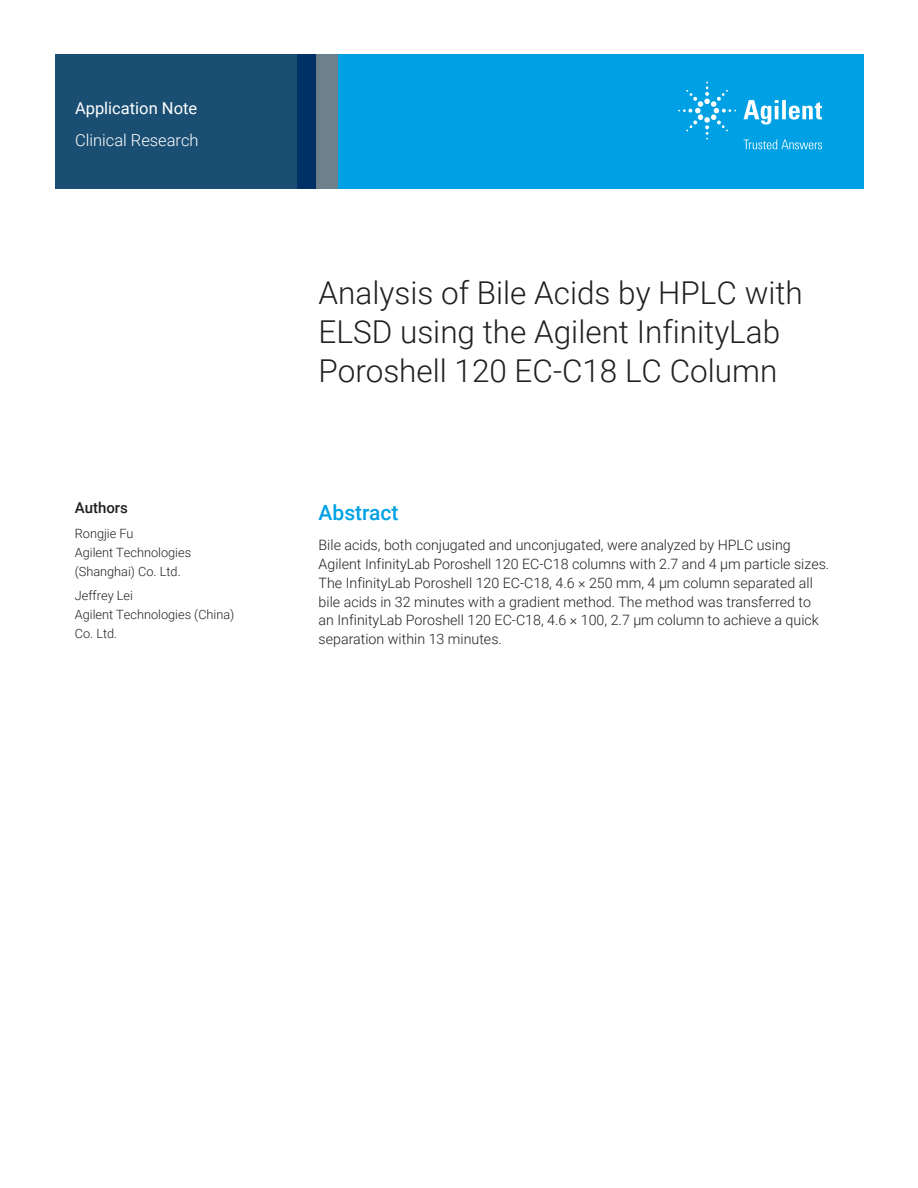
<style>
.page{position:relative;width:918px;height:1188px;background:#fff}
.page>*{position:absolute;margin:0;border:0;box-sizing:border-box;transform-origin:0 0}
.t1{font:300 31.5px/39px "Roboto";color:#231f20}
.Header_1{font:500 21px "Roboto";color:#00a1e4}
.Area_Identifier{font:300 16.5px "Roboto";color:#fff}
.Doctype{font:16.5px "Roboto";color:#fff}
.DATA_author_title{font:500 15px "Roboto";color:#231f20}
.Text{font:300 14.25px/18.8px "Roboto";color:#231f20}
.DATA_author_name___i{font:300 12.75px/18.8px "Roboto";color:#231f20}
</style>
<div class="page">
<div style="left:297px;top:54px;width:567px;height:135px;background:#00a1e4"></div>
<svg style="left:55px;top:54px;width:261px;height:135px;background:#184b72"></svg>
<div style="left:316px;top:54px;width:22px;height:135px;background:#6c818c"></div>
<svg style="left:743px;top:100px;width:79px;height:25px"></svg>
<svg style="left:678px;top:82px;width:58px;height:58px"></svg>
<svg style="left:744px;top:140px;width:78px;height:9px"></svg>
<p class="Doctype" style="left:75px;top:96px;width:124px">Application Note</p>
<p class="Area_Identifier" style="left:75px;top:129px;width:125px">Clinical Research</p>
<p class="DATA_author_title" style="left:75px;top:498px;width:55px">Authors</p>
<p class="DATA_author_name___i" style="left:75px;top:524px;width:118px">Rongjie Fu<br>Agilent Technologies (Shanghai) Co. Ltd.</p>
<p class="DATA_author_name___i" style="left:75px;top:586px;width:161px">Jeffrey Lei<br>Agilent Technologies (China)<br>Co. Ltd.</p>
<p class="t1" style="left:319px;top:272px;width:486px">Analysis of Bile Acids by HPLC with<br>ELSD using the Agilent InfinityLab<br>Poroshell 120 EC-C18 LC Column</p>
<p class="Header_1" style="left:319px;top:498px;width:82px">Abstract</p>
<p class="Text" style="left:319px;top:535px;width:512px">Bile acids, both conjugated and unconjugated, were analyzed by HPLC using Agilent InfinityLab Poroshell 120 EC-C18 columns with 2.7 and 4 µm particle sizes.<br>The InfinityLab Poroshell 120 EC-C18, 4.6 × 250 mm, 4 µm column separated all bile acids in 32 minutes with a gradient method. The method was transferred to an InfinityLab Poroshell 120 EC-C18, 4.6 × 100, 2.7 µm column to achieve a quick separation within 13 minutes.</p>
</div>
